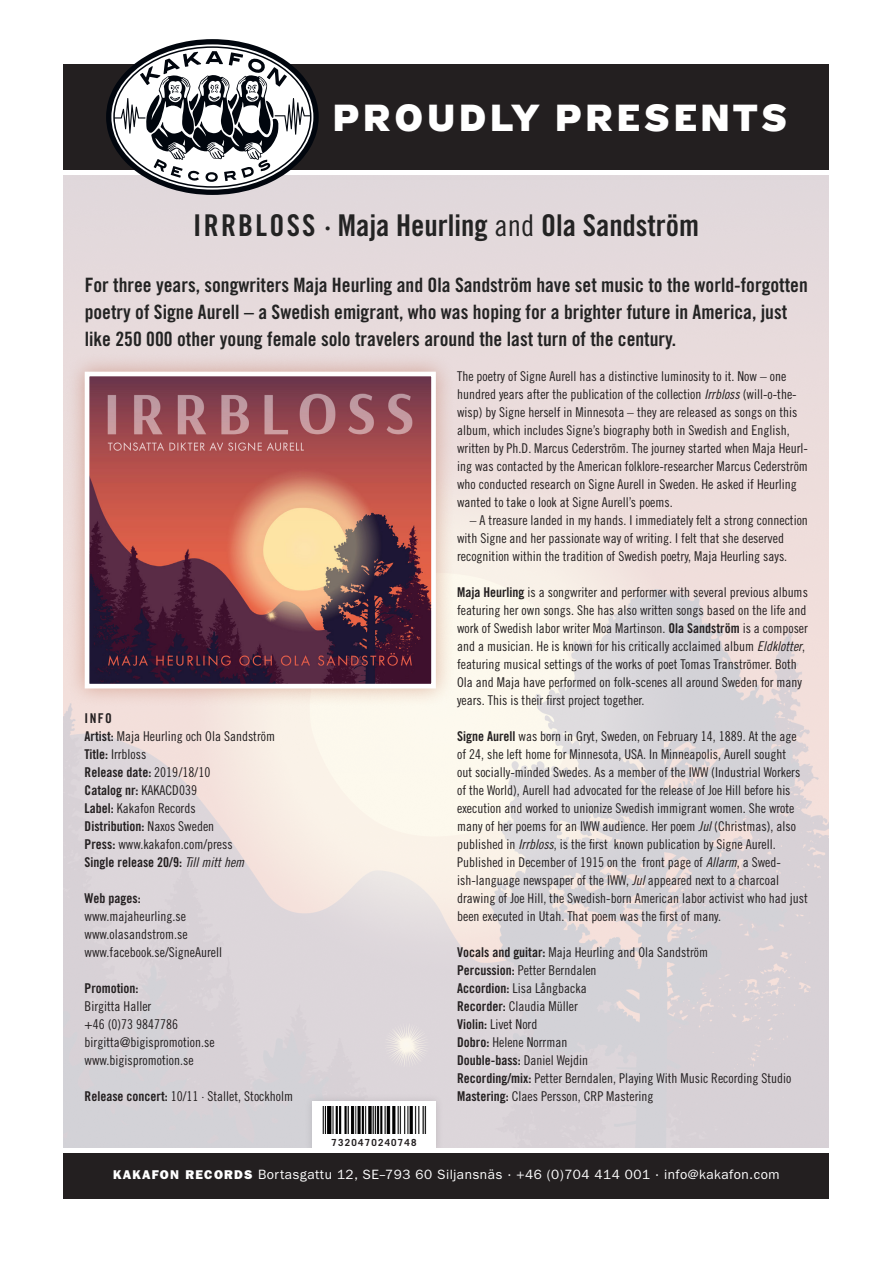
<style>
.page{position:relative;width:893px;height:1263px;background:#fff}
.page>*{position:absolute;margin:0;border:0;box-sizing:border-box;transform-origin:0 0}
.t1{font:700 37.5px "Zeppelin 33";letter-spacing:.1em;color:#fff}
.t2{font:30px "Trade Gothic LT Bold Cond Twenty";color:#232323}
.t3{font:19.8px/27px "Trade Gothic LT Bold Cond Twenty";color:#232323}
.t4{font:13.5px/18px "Trade Gothic LT Cond Eighteen";color:#231f20}
.t5{font:13.5px "Trade Gothic LT Bold Cond Twenty";color:#231f20}
.t6{font:13.5px "ITC Franklin Gothic Std";letter-spacing:.035em;color:#fff}
.t7{font:700 9.75px "Trade Gothic LT";letter-spacing:.125em;color:#231f20}
.s1{font-family:"Trade Gothic LT Cond Eighteen"}
.s2{font-family:"Trade Gothic LT Bold Cond Twenty"}
.s3{font-family:"Trade Gothic LT Cond Eighteen Obl"}
.s4{font-family:"ITC Franklin Gothic Std Hvy";font-size:12.75px}
</style>
<div class="page">
<div style="left:64px;top:64px;width:765px;height:106px;background:#231f20"></div>
<div style="left:64px;top:1150px;width:765px;height:49px;background:#231f20"></div>
<svg style="left:106px;top:39px;width:213px;height:156px"></svg>
<div style="left:65px;top:352px;width:390px;height:356px;background:#a93d17;opacity:.35"></div>
<img style="left:91px;top:378px;width:339px;height:304px">
<div style="left:85px;top:372px;width:351px;height:316px;border:5px solid #fff"></div>
<div style="left:304px;top:1093px;width:140px;height:65px;background:#231f20;opacity:.15"></div>
<div style="left:313px;top:1101px;width:123px;height:49px;background:#fff"></div>
<img style="left:322px;top:1107px;width:105px;height:26px">
<div style="left:62px;top:1148px;width:770px;height:5px;background:#fff"></div>
<p class="t1" style="left:333px;top:96px;width:456px">PROUDLY PRESENTS</p>
<p class="t2" style="left:193px;top:207px;width:508px">IRRBLOSS · Maja Heurling <span class="s1">and</span> Ola Sandström</p>
<p class="t3" style="left:85px;top:271px;width:725px">For three years, songwriters Maja Heurling and Ola Sandström have set music to the world-forgotten poetry of Signe Aurell – a Swedish emigrant, who was hoping for a brighter future in America, just like 250 000 other young female solo travelers around the last turn of the century.</p>
<p class="t5" style="left:85px;top:710px;width:29px">INFO</p>
<p class="t4" style="left:85px;top:727px;width:192px"><span class="s2">Artist:</span> Maja Heurling och Ola Sandström</p>
<p class="t4" style="left:85px;top:745px;width:63px"><span class="s2">Title:</span> Irrbloss</p>
<p class="t5" style="left:85px;top:764px;width:127px">Release date: <span class="s1">2019/18/10</span></p>
<p class="t5" style="left:85px;top:782px;width:114px">Catalog nr: <span class="s1">KAKACD039</span></p>
<p class="t4" style="left:85px;top:799px;width:112px"><span class="s2">Label:</span> Kakafon Records</p>
<p class="t5" style="left:85px;top:818px;width:131px">Distribution: <span class="s1">Naxos Sweden</span></p>
<p class="t4" style="left:85px;top:835px;width:149px"><span class="s2">Press:</span> www.kakafon.com/press</p>
<p class="t5" style="left:85px;top:854px;width:161px">Single release 20/9: <span class="s3">Till mitt hem</span></p>
<p class="t5" style="left:85px;top:890px;width:58px">Web pages:</p>
<p class="t4" style="left:85px;top:907px;width:103px">www.majaheurling.se</p>
<p class="t4" style="left:85px;top:925px;width:105px">www.olasandstrom.se</p>
<p class="t4" style="left:85px;top:943px;width:139px">www.facebook.se/SigneAurell</p>
<p class="t5" style="left:85px;top:980px;width:55px">Promotion:</p>
<p class="t4" style="left:85px;top:997px;width:68px">Birgitta Haller</p>
<p class="t4" style="left:85px;top:1015px;width:95px">+46 (0)73 9847786</p>
<p class="t4" style="left:85px;top:1033px;width:132px">birgitta@bigispromotion.se</p>
<p class="t4" style="left:85px;top:1051px;width:110px">www.bigispromotion.se</p>
<p class="t4" style="left:85px;top:1087px;width:210px"><span class="s2">Release concert:</span> 10/11 · Stallet, Stockholm</p>
<p class="t7" style="left:332px;top:1136px;width:87px">7320470240748</p>
<p class="t4" style="left:457px;top:367px;width:352px">The poetry of Signe Aurell has a distinctive luminosity to it. Now – one hundred years after the publication of the collection <span class="s3">Irrbloss</span> (will-o-the&shy;wisp) by Signe herself in Minnesota – they are released as songs on this album, which includes Signe’s biography both in Swedish and English, written by Ph.D. Marcus Cederström. The journey started when Maja Heurl&shy;ing was contacted by the American folklore-researcher Marcus Cederström who conducted research on Signe Aurell in Sweden. He asked if Heurling wanted to take o look at Signe Aurell’s poems.</p>
<p class="t4" style="left:470px;top:511px;width:340px">– A treasure landed in my hands. I immediately felt a strong connection</p>
<p class="t4" style="left:457px;top:529px;width:332px">with Signe and her passionate way of writing. I felt that she deserved recognition within the tradition of Swedish poetry, Maja Heurling says.</p>
<p class="t4" style="left:457px;top:583px;width:352px"><span class="s2">Maja Heurling</span> is a songwriter and performer with several previous albums featuring her own songs. She has also written songs based on the life and work of Swedish labor writer Moa Martinson. <span class="s2">Ola Sandström</span> is a composer and a musician. He is known for his critically acclaimed album <span class="s3">Eldklotter</span>, featuring musical settings of the works of poet Tomas Tranströmer. Both Ola and Maja have performed on folk-scenes all around Sweden for many years. This is their first project together.</p>
<p class="t4" style="left:457px;top:727px;width:345px"><span class="s2">Signe Aurell</span> was born in Gryt, Sweden, on February 14, 1889. At the age of 24, she left home for Minnesota, USA. In Minneapolis, Aurell sought out socially-minded Swedes. As a member of the IWW (Industrial Workers of the World), Aurell had advocated for the release of Joe Hill before his execution and worked to unionize Swedish immigrant women. She wrote</p>
<p class="t4" style="left:457px;top:817px;width:352px">many of her poems for an IWW audience. Her poem <span class="s3">Jul</span> (Christmas), also published in <span class="s3">Irrbloss</span>, is the first known publication by Signe Aurell.<br>Published in December of 1915 on the front page of <span class="s3">Allarm</span>, a Swed&shy;ish-language newspaper of the IWW, <span class="s3">Jul</span> appeared next to a charcoal drawing of Joe Hill, the Swedish-born American labor activist who had just been executed in Utah. That poem was the first of many.</p>
<p class="t4" style="left:457px;top:943px;width:253px"><span class="s2">Vocals and guitar:</span> Maja Heurling and Ola Sandström</p>
<p class="t4" style="left:457px;top:961px;width:141px"><span class="s2">Percussion:</span> Petter Berndalen</p>
<p class="t4" style="left:457px;top:979px;width:131px"><span class="s2">Accordion:</span> Lisa Långbacka</p>
<p class="t4" style="left:457px;top:997px;width:122px"><span class="s2">Recorder:</span> Claudia Müller</p>
<p class="t4" style="left:457px;top:1015px;width:82px"><span class="s2">Violin:</span> Livet Nord</p>
<p class="t4" style="left:457px;top:1033px;width:112px"><span class="s2">Dobro:</span> Helene Norrman</p>
<p class="t5" style="left:457px;top:1052px;width:132px">Double-bass: <span class="s1">Daniel Wejdin</span></p>
<p class="t4" style="left:457px;top:1069px;width:336px"><span class="s2">Recording/mix:</span> Petter Berndalen, Playing With Music Recording Studio</p>
<p class="t4" style="left:457px;top:1087px;width:198px"><span class="s2">Mastering:</span> Claes Persson, CRP Mastering</p>
<p class="t6" style="left:113px;top:1167px;width:668px"><span class="s4">KAKAFON RECORDS</span> Bortasgattu 12, SE–793 60 Siljansnäs · +46 (0)704 414 001 · info@kakafon.com</p>
</div>
